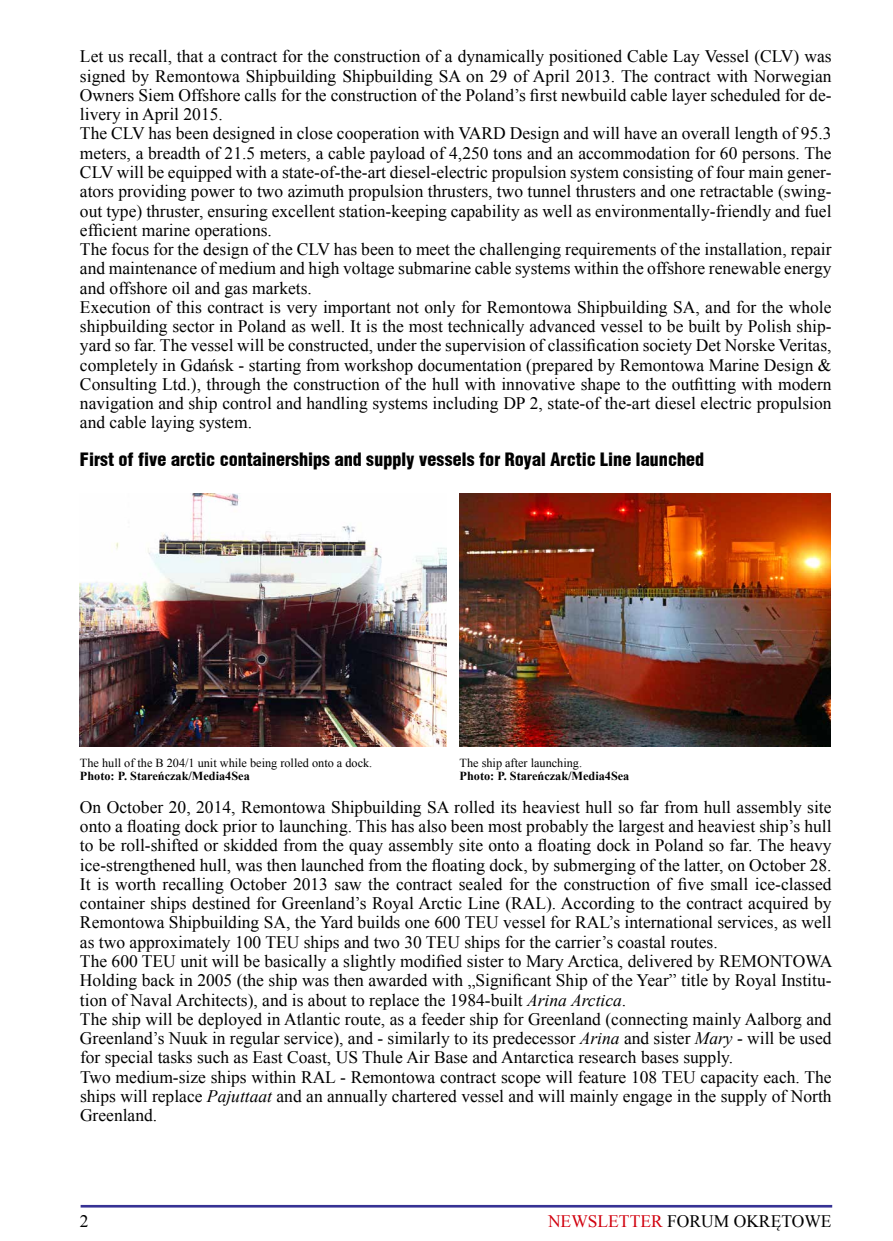
<style>
.page{position:relative;width:893px;height:1241px;background:#fff}
.page>*{position:absolute;margin:0;border:0;box-sizing:border-box;transform-origin:0 0}
.t1{font:18.38px "Switz Cond Blackpl";color:#000}
.t2{font:17.5px/19.2px "Times New Roman";color:#000}
.t3{font:12.25px "Times New Roman";color:#000}
.t4{font:700 12.25px "Times New Roman";color:#000}
.s1{font-style:italic}
.s2{color:#d1010e}
</style>
<div class="page">
<hr style="left:81px;top:1204px;width:751px;height:3px;background:#363294">
<img style="left:80px;top:493px;width:366px;height:252px">
<img style="left:460px;top:493px;width:370px;height:252px">
<p class="t2" style="left:80px;top:46px;width:753px">Let us recall, that a contract for the construction of a dynamically positioned Cable Lay Vessel (CLV) was signed by Remontowa Shipbuilding Shipbuilding SA on 29 of April 2013. The contract with Norwegian Owners Siem Offshore calls for the construction of the Poland’s first newbuild cable layer scheduled for de&shy;livery in April 2015.<br>The CLV has been designed in close cooperation with VARD Design and will have an overall length of 95.3 meters, a breadth of 21.5 meters, a cable payload of 4,250 tons and an accommodation for 60 persons. The CLV will be equipped with a state-of-the-art diesel-electric propulsion system consisting of four main gener&shy;ators providing power to two azimuth propulsion thrusters, two tunnel thrusters and one retractable (swing&shy;out type) thruster, ensuring excellent station-keeping capability as well as environmentally-friendly and fuel efficient marine operations.<br>The focus for the design of the CLV has been to meet the challenging requirements of the installation, repair and maintenance of medium and high voltage submarine cable systems within the offshore renewable energy and offshore oil and gas markets.<br>Execution of this contract is very important not only for Remontowa Shipbuilding SA, and for the whole shipbuilding sector in Poland as well. It is the most technically advanced vessel to be built by Polish ship&shy;yard so far. The vessel will be constructed, under the supervision of classification society Det Norske Veritas, completely in Gdańsk - starting from workshop documentation (prepared by Remontowa Marine Design &amp; Consulting Ltd.), through the construction of the hull with innovative shape to the outfitting with modern navigation and ship control and handling systems including DP 2, state-of the-art diesel electric propulsion and cable laying system.</p>
<p class="t1" style="left:80px;top:447px;width:626px">First of five arctic containerships and supply vessels for Royal Arctic Line launched</p>
<p class="t3" style="left:80px;top:753px;width:294px">The hull of the B 204/1 unit while being rolled onto a dock.</p>
<p class="t4" style="left:80px;top:766px;width:171px">Photo: P. Stareńczak/Media4Sea</p>
<p class="t3" style="left:460px;top:753px;width:124px">The ship after launching.</p>
<p class="t4" style="left:460px;top:766px;width:171px">Photo: P. Stareńczak/Media4Sea</p>
<p class="t2" style="left:80px;top:796px;width:754px">On October 20, 2014, Remontowa Shipbuilding SA rolled its heaviest hull so far from hull assembly site onto a floating dock prior to launching. This has also been most probably the largest and heaviest ship’s hull to be roll-shifted or skidded from the quay assembly site onto a floating dock in Poland so far. The heavy ice-strengthened hull, was then launched from the floating dock, by submerging of the latter, on October 28.<br>It is worth recalling October 2013 saw the contract sealed for the construction of five small ice-classed container ships destined for Greenland’s Royal Arctic Line (RAL). According to the contract acquired by Remontowa Shipbuilding SA, the Yard builds one 600 TEU vessel for RAL’s international services, as well as two approximately 100 TEU ships and two 30 TEU ships for the carrier’s coastal routes.<br>The 600 TEU unit will be basically a slightly modified sister to Mary Arctica, delivered by REMONTOWA Holding back in 2005 (the ship was then awarded with „Significant Ship of the Year” title by Royal Institu&shy;tion of Naval Architects), and is about to replace the 1984-built <span class="s1">Arina Arctica</span>.<br>The ship will be deployed in Atlantic route, as a feeder ship for Greenland (connecting mainly Aalborg and Greenland’s Nuuk in regular service), and - similarly to its predecessor <span class="s1">Arina</span> and sister <span class="s1">Mary</span> - will be used for special tasks such as East Coast, US Thule Air Base and Antarctica research bases supply.<br>Two medium-size ships within RAL - Remontowa contract scope will feature 108 TEU capacity each. The ships will replace <span class="s1">Pajuttaat</span> and an annually chartered vessel and will mainly engage in the supply of North Greenland.</p>
<p class="t2" style="left:80px;top:1210px;width:10px">2</p>
<p class="t2" style="left:548px;top:1210px;width:285px"><span class="s2">NEWSLETTER</span> FORUM OKRĘTOWE</p>
</div>
